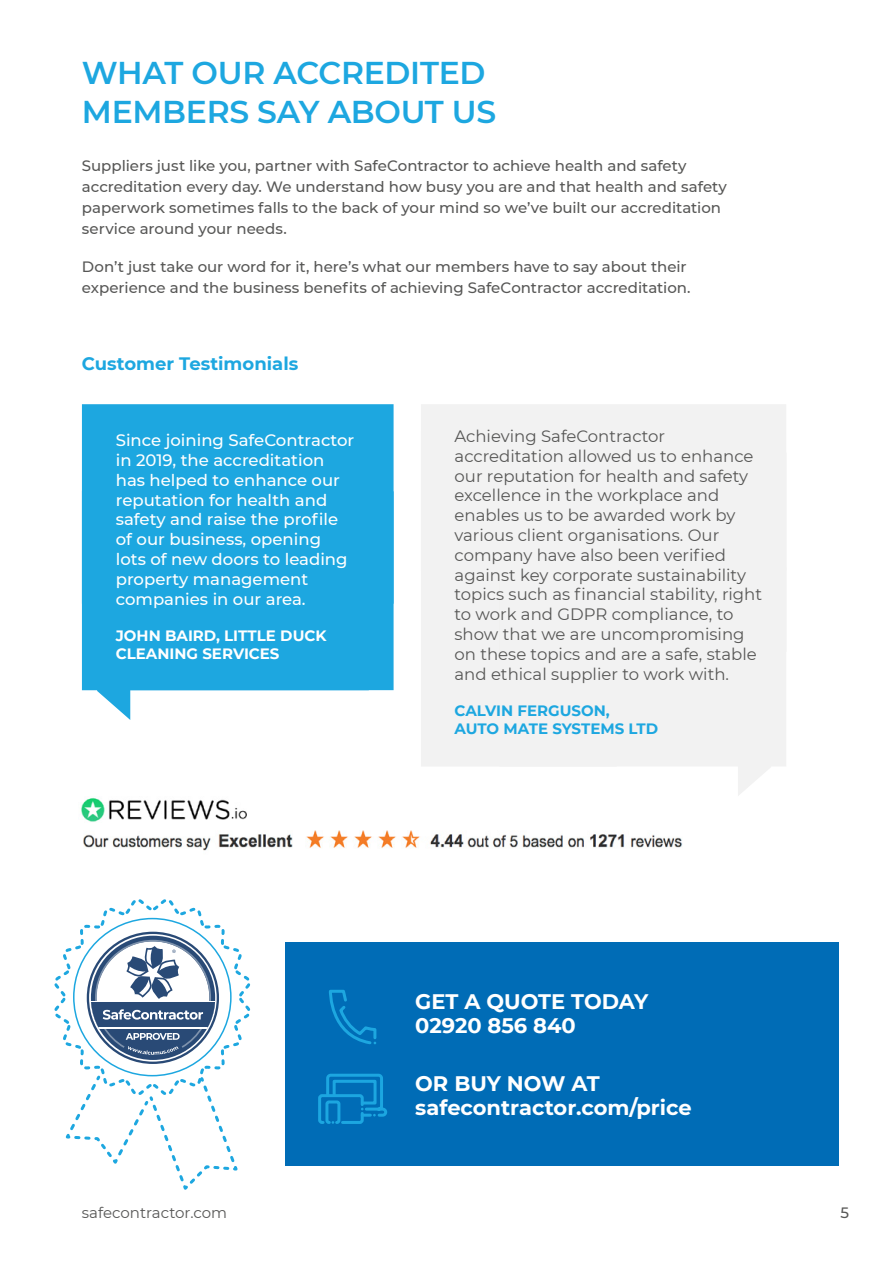
<style>
.page{position:relative;width:893px;height:1263px;background:#fff}
.page>*{position:absolute;margin:0;border:0;box-sizing:border-box;transform-origin:0 0}
.t1{font:600 31.5px/39.2px "Montserrat";letter-spacing:-.01em;color:#1da7e0}
.t2{font:700 21px/24px "Montserrat";color:#fff}
.t3{font:700 18px "Montserrat";color:#1da7e0}
.t4{font:16.5px/19.8px "Montserrat";color:#575756}
.t5{font:500 16.5px/19.8px "Montserrat";color:#fff}
.t6{font:500 15px/21px "Montserrat";letter-spacing:-.005em;color:#575756}
.t7{font:700 15px/18px "Montserrat";color:#fff}
.t8{font:700 15px/18px "Montserrat";color:#1da7e0}
.t9{font:15px "Montserrat";color:#575756}
</style>
<div class="page">
<div style="left:421px;top:595px;width:78px;height:171px;background:#f2f2f2"></div>
<svg style="left:499px;top:595px;width:287px;height:201px;fill:#f2f2f2"></svg>
<div style="left:421px;top:404px;width:365px;height:191px;background:#f2f2f2"></div>
<div style="left:82px;top:404px;width:312px;height:87px;background:#1da7e0"></div>
<svg style="left:82px;top:491px;width:287px;height:229px"></svg>
<div style="left:112px;top:491px;width:282px;height:199px;background:#1da7e0"></div>
<img style="left:83px;top:830px;width:600px;height:21px">
<div style="left:286px;top:942px;width:553px;height:223px;background:#006cb6"></div>
<svg style="left:329px;top:989px;width:48px;height:56px"></svg>
<svg style="left:318px;top:1073px;width:69px;height:51px"></svg>
<img style="left:81px;top:798px;width:166px;height:24px">
<svg style="left:54px;top:899px;width:197px;height:291px"></svg>
<h1 class="t1" style="left:82px;top:52px;width:416px">WHAT OUR ACCREDITED<br>MEMBERS SAY ABOUT US</h1>
<p class="t6" style="left:82px;top:155px;width:646px">Suppliers just like you, partner with SafeContractor to achieve health and safety accreditation every day. We understand how busy you are and that health and safety paperwork sometimes falls to the back of your mind so we’ve built our accreditation service around your needs.</p>
<p class="t6" style="left:82px;top:256px;width:610px">Don’t just take our word for it, here’s what our members have to say about their experience and the business benefits of achieving SafeContractor accreditation.</p>
<p class="t3" style="left:82px;top:350px;width:218px">Customer Testimonials</p>
<p class="t5" style="left:116px;top:430px;width:240px">Since joining SafeContractor in 2019, the accreditation has helped to enhance our reputation for health and safety and raise the profile of our business, opening lots of new doors to leading property management companies in our area.</p>
<p class="t7" style="left:116px;top:626px;width:212px">JOHN BAIRD, LITTLE DUCK<br>CLEANING SERVICES</p>
<p class="t4" style="left:455px;top:426px;width:309px">Achieving SafeContractor accreditation allowed us to enhance our reputation for health and safety excellence in the workplace and enables us to be awarded work by various client organisations. Our company have also been verified against key corporate sustainability topics such as financial stability, right to work and GDPR compliance, to show that we are uncompromising on these topics and are a safe, stable and ethical supplier to work with.</p>
<p class="t8" style="left:455px;top:701px;width:205px">CALVIN FERGUSON,<br>AUTO MATE SYSTEMS LTD</p>
<p class="t9" style="left:82px;top:1202px;width:147px">safecontractor.com</p>
<p class="t2" style="left:415px;top:988px;width:235px">GET A QUOTE TODAY<br>02920 856 840</p>
<p class="t2" style="left:415px;top:1070px;width:278px">OR BUY NOW AT safecontractor.com/price</p>
<p class="t6" style="left:840px;top:1201px;width:10px">5</p>
</div>
